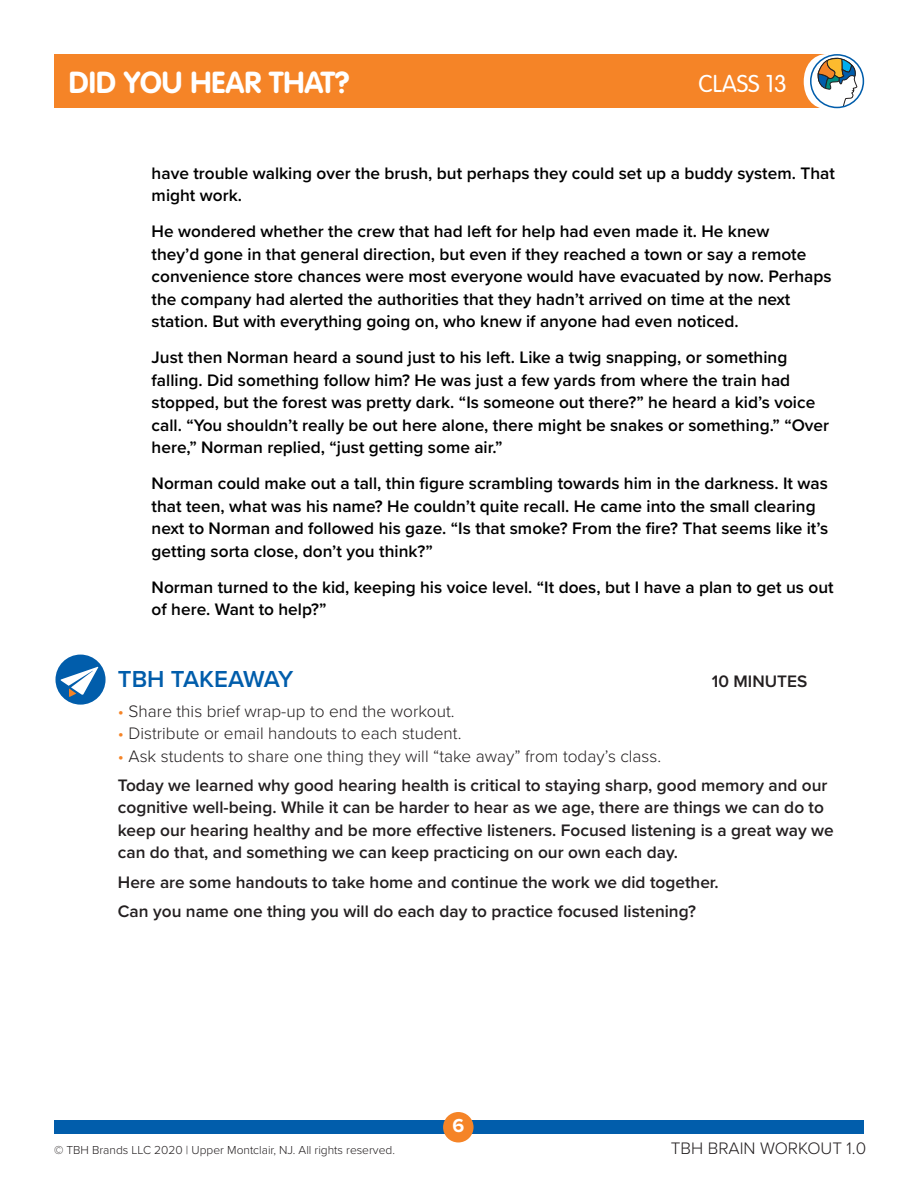
<style>
.page{position:relative;width:918px;height:1188px;background:#fff}
.page>*{position:absolute;margin:0;border:0;box-sizing:border-box;transform-origin:0 0}
.Activity{font:700 30px "VAG Rounded";color:#fff}
.t1{font:600 24px "Proxima Nova";color:#015dab}
.Activity-2{font:300 24px "VAG Rounded";color:#fff}
.t2{font:700 19.5px "Proxima Nova";color:#fff}
.t3{font:600 17.25px/22.5px "Proxima Nova";color:#000}
.t4{font:600 17.25px/22.5px "Proxima Nova";color:#231f20}
.List_Paragraph{font:300 17.25px "Proxima Nova";color:#231f20}
.Copyright{font:300 12px "Proxima Nova";color:#231f20}
.s1{color:#f58427}
</style>
<div class="page">
<div style="left:54px;top:1120px;width:810px;height:14px;background:#015dab"></div>
<div style="left:443px;top:1112px;width:31px;height:30px;background:#f58427;border-radius:50%"></div>
<div style="left:54px;top:54px;width:775px;height:54px;background:#f58427"></div>
<svg style="left:804px;top:54px;width:53px;height:55px"></svg>
<div style="left:810px;top:54px;width:54px;height:54px;border:2px solid #015dab;border-radius:50%"></div>
<div style="left:55px;top:655px;width:51px;height:50px;background:#015dab;border-radius:50%"></div>
<svg style="left:60px;top:667px;width:39px;height:30px"></svg>
<p class="Activity" style="left:69px;top:65px;width:282px">DID YOU HEAR THAT?</p>
<p class="Activity-2" style="left:698px;top:70px;width:90px">CLASS 13</p>
<p class="t3" style="left:152px;top:161px;width:685px">have trouble walking over the brush, but perhaps they could set up a buddy system. That might work.</p>
<p class="t3" style="left:152px;top:220px;width:681px">He wondered whether the crew that had left for help had even made it. He knew<br>they’d gone in that general direction, but even if they reached a town or say a remote convenience store chances were most everyone would have evacuated by now. Perhaps the company had alerted the authorities that they hadn’t arrived on time at the next station. But with everything going on, who knew if anyone had even noticed.</p>
<p class="t3" style="left:152px;top:346px;width:679px">Just then Norman heard a sound just to his left. Like a twig snapping, or something falling. Did something follow him? He was just a few yards from where the train had stopped, but the forest was pretty dark. “Is someone out there?” he heard a kid’s voice call. “You shouldn’t really be out here alone, there might be snakes or something.” “Over here,” Norman replied, “just getting some air.”</p>
<p class="t3" style="left:152px;top:472px;width:678px">Norman could make out a tall, thin figure scrambling towards him in the darkness. It was that teen, what was his name? He couldn’t quite recall. He came into the small clearing next to Norman and followed his gaze. “Is that smoke? From the fire? That seems like it’s getting sorta close, don’t you think?”</p>
<p class="t3" style="left:152px;top:575px;width:683px">Norman turned to the kid, keeping his voice level. “It does, but I have a plan to get us out of here. Want to help?”</p>
<p class="t1" style="left:118px;top:661px;width:177px">TBH TAKEAWAY</p>
<p class="t4" style="left:712px;top:670px;width:97px">10 MINUTES</p>
<p class="List_Paragraph" style="left:118px;top:698px;width:338px"><span class="s1">•</span> Share this brief wrap-up to end the workout.</p>
<p class="List_Paragraph" style="left:118px;top:721px;width:345px"><span class="s1">•</span> Distribute or email handouts to each student.</p>
<p class="List_Paragraph" style="left:118px;top:743px;width:545px"><span class="s1">•</span> Ask students to share one thing they will “take away” from today’s class.</p>
<p class="t4" style="left:118px;top:773px;width:718px">Today we learned why good hearing health is critical to staying sharp, good memory and our cognitive well-being. While it can be harder to hear as we age, there are things we can do to keep our hearing healthy and be more effective listeners. Focused listening is a great way we can do that, and something we can keep practicing on our own each day.</p>
<p class="t4" style="left:118px;top:870px;width:602px">Here are some handouts to take home and continue the work we did together.</p>
<p class="t4" style="left:118px;top:899px;width:580px">Can you name one thing you will do each day to practice focused listening?</p>
<p class="Copyright" style="left:54px;top:1141px;width:342px">© TBH Brands LLC 2020 | Upper Montclair, NJ. All rights reserved.</p>
<p class="t2" style="left:452px;top:1111px;width:13px">6</p>
<p class="List_Paragraph" style="left:671px;top:1135px;width:197px">TBH BRAIN WORKOUT 1.0</p>
</div>
